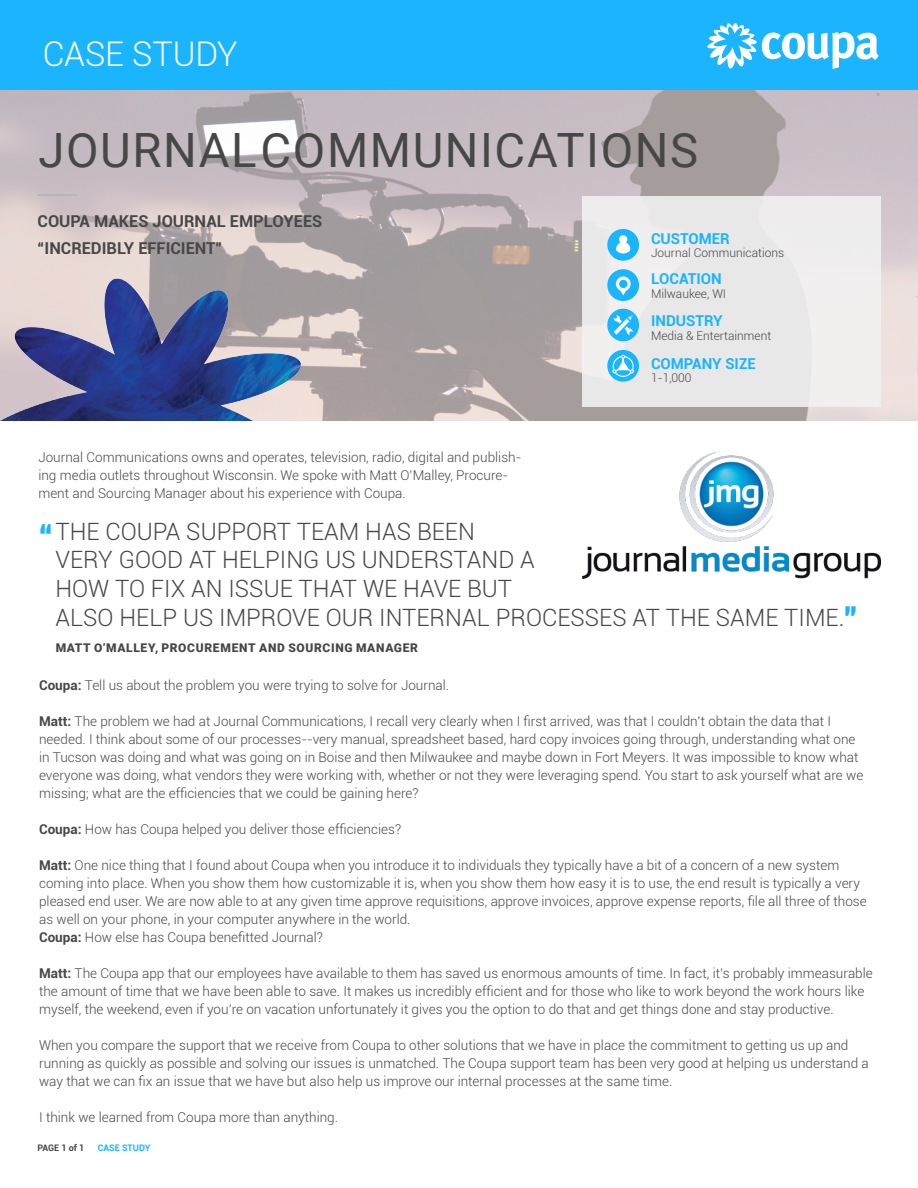
<style>
.page{position:relative;width:918px;height:1188px;background:#fff}
.page>*{position:absolute;margin:0;border:0;box-sizing:border-box;transform-origin:0 0}
.t1{font:47.25px "Roboto";letter-spacing:.035em;color:#474747}
.t2{font:700 36px "Roboto";color:#1ab4ff}
.t3{font:300 34.05px "Roboto";letter-spacing:-.01em;color:#fff}
.t4{font:300 23.85px/28.5px "Roboto";color:#474747}
.t5{font:700 16.35px/27.3px "Roboto";color:#474747}
.t6{font:700 15px "Roboto";color:#1ab4ff}
.t7{font:300 13.5px/18px "Roboto";color:#474747}
.t8{font:300 12px "Roboto";color:#474747}
.t9{font:900 12px "Roboto";letter-spacing:.06em;color:#474747}
.t10{font:700 9px "Roboto";color:#1ab4ff}
.t11{font:700 9px "Roboto";letter-spacing:-.005em;color:#474747}
.s1{font-weight:700}
</style>
<div class="page">
<img style="left:0;top:90px;width:917px;height:330px">
<div style="left:0;top:0;width:918px;height:90px;background:#1ab4ff"></div>
<svg style="left:707px;top:23px;width:172px;height:46px"></svg>
<div style="left:582px;top:196px;width:298px;height:210px;background:#e9e8e8"></div>
<div style="left:607px;top:229px;width:32px;height:32px;background:#1ab4ff;border-radius:50%"></div>
<div style="left:619px;top:235px;width:8px;height:9px;background:#fff;border-radius:50%"></div>
<svg style="left:616px;top:242px;width:14px;height:12px"></svg>
<div style="left:607px;top:269px;width:32px;height:32px;background:#1ab4ff;border-radius:50%"></div>
<svg style="left:616px;top:276px;width:15px;height:15px"></svg>
<svg style="left:620px;top:290px;width:7px;height:5px"></svg>
<div style="left:619px;top:280px;width:8px;height:8px;background:#1ab4ff;border-radius:50%"></div>
<hr style="left:38px;top:194px;width:39px;height:2px;background:#b5b5b5">
<img style="left:0;top:277px;width:312px;height:143px">
<div style="left:607px;top:309px;width:32px;height:32px;background:#1ab5ff;border-radius:50%"></div>
<svg style="left:614px;top:315px;width:19px;height:20px"></svg>
<div style="left:607px;top:350px;width:32px;height:32px;background:#1ab5ff;border-radius:50%"></div>
<svg style="left:612px;top:355px;width:22px;height:22px"></svg>
<img style="left:582px;top:453px;width:298px;height:126px">
<p class="t3" style="left:43px;top:30px;width:196px">CASE STUDY</p>
<p class="t1" style="left:38px;top:117px;width:661px">JOURNAL COMMUNICATIONS</p>
<p class="t5" style="left:38px;top:206px;width:286px">COUPA MAKES JOURNAL EMPLOYEES “INCREDIBLY EFFICIENT”</p>
<p class="t7" style="left:38px;top:447px;width:484px">Journal Communications owns and operates, television, radio, digital and publish&shy;ing media outlets throughout Wisconsin. We spoke with Matt O’Malley, Procure&shy;ment and Sourcing Manager about his experience with Coupa.</p>
<p class="t4" style="left:56px;top:516px;width:481px">THE COUPA SUPPORT TEAM HAS BEEN<br>VERY GOOD AT HELPING US UNDERSTAND A<br>HOW TO FIX AN ISSUE THAT WE HAVE BUT</p>
<p class="t2" style="left:38px;top:512px;width:17px">“</p>
<p class="t6" style="left:651px;top:228px;width:80px">CUSTOMER</p>
<p class="t8" style="left:651px;top:244px;width:135px">Journal Communications</p>
<p class="t6" style="left:651px;top:268px;width:72px">LOCATION</p>
<p class="t8" style="left:651px;top:285px;width:77px">Milwaukee, WI</p>
<p class="t6" style="left:651px;top:310px;width:73px">INDUSTRY</p>
<p class="t8" style="left:651px;top:327px;width:122px">Media &amp; Entertainment</p>
<p class="t6" style="left:651px;top:353px;width:106px">COMPANY SIZE</p>
<p class="t8" style="left:651px;top:370px;width:42px">1-1,000</p>
<p class="t2" style="left:858px;top:629px;width:17px;rotate:-180deg">“</p>
<p class="t4" style="left:56px;top:603px;width:790px">ALSO HELP US IMPROVE OUR INTERNAL PROCESSES AT THE SAME TIME.</p>
<p class="t9" style="left:56px;top:639px;width:364px">MATT O’MALLEY, PROCUREMENT AND SOURCING MANAGER</p>
<p class="t7" style="left:39px;top:675px;width:412px"><span class="s1">Coupa:</span> Tell us about the problem you were trying to solve for Journal.</p>
<p class="t7" style="left:39px;top:711px;width:826px"><span class="s1">Matt:</span> The problem we had at Journal Communications, I recall very clearly when I first arrived, was that I couldn’t obtain the data that I needed. I think about some of our processes--very manual, spreadsheet based, hard copy invoices going through, understanding what one in Tucson was doing and what was going on in Boise and then Milwaukee and maybe down in Fort Meyers. It was impossible to know what everyone was doing, what vendors they were working with, whether or not they were leveraging spend. You start to ask yourself what are we missing; what are the efficiencies that we could be gaining here?</p>
<p class="t7" style="left:39px;top:819px;width:364px"><span class="s1">Coupa:</span> How has Coupa helped you deliver those efficiencies?</p>
<p class="t7" style="left:39px;top:855px;width:829px"><span class="s1">Matt:</span> One nice thing that I found about Coupa when you introduce it to individuals they typically have a bit of a concern of a new system coming into place. When you show them how customizable it is, when you show them how easy it is to use, the end result is typically a very pleased end user. We are now able to at any given time approve requisitions, approve invoices, approve expense reports, file all three of those as well on your phone, in your computer anywhere in the world.</p>
<p class="t7" style="left:39px;top:927px;width:285px"><span class="s1">Coupa:</span> How else has Coupa benefitted Journal?</p>
<p class="t7" style="left:39px;top:963px;width:835px"><span class="s1">Matt:</span> The Coupa app that our employees have available to them has saved us enormous amounts of time. In fact, it’s probably immeasurable the amount of time that we have been able to save. It makes us incredibly efficient and for those who like to work beyond the work hours like myself, the weekend, even if you’re on vacation unfortunately it gives you the option to do that and get things done and stay productive.</p>
<p class="t7" style="left:39px;top:1035px;width:831px">When you compare the support that we receive from Coupa to other solutions that we have in place the commitment to getting us up and running as quickly as possible and solving our issues is unmatched. The Coupa support team has been very good at helping us understand a way that we can fix an issue that we have but also help us improve our internal processes at the same time.</p>
<p class="t7" style="left:39px;top:1107px;width:300px">I think we learned from Coupa more than anything.</p>
<p class="t11" style="left:38px;top:1141px;width:48px">PAGE 1 of 1</p>
<p class="t10" style="left:98px;top:1141px;width:54px">CASE STUDY</p>
</div>
